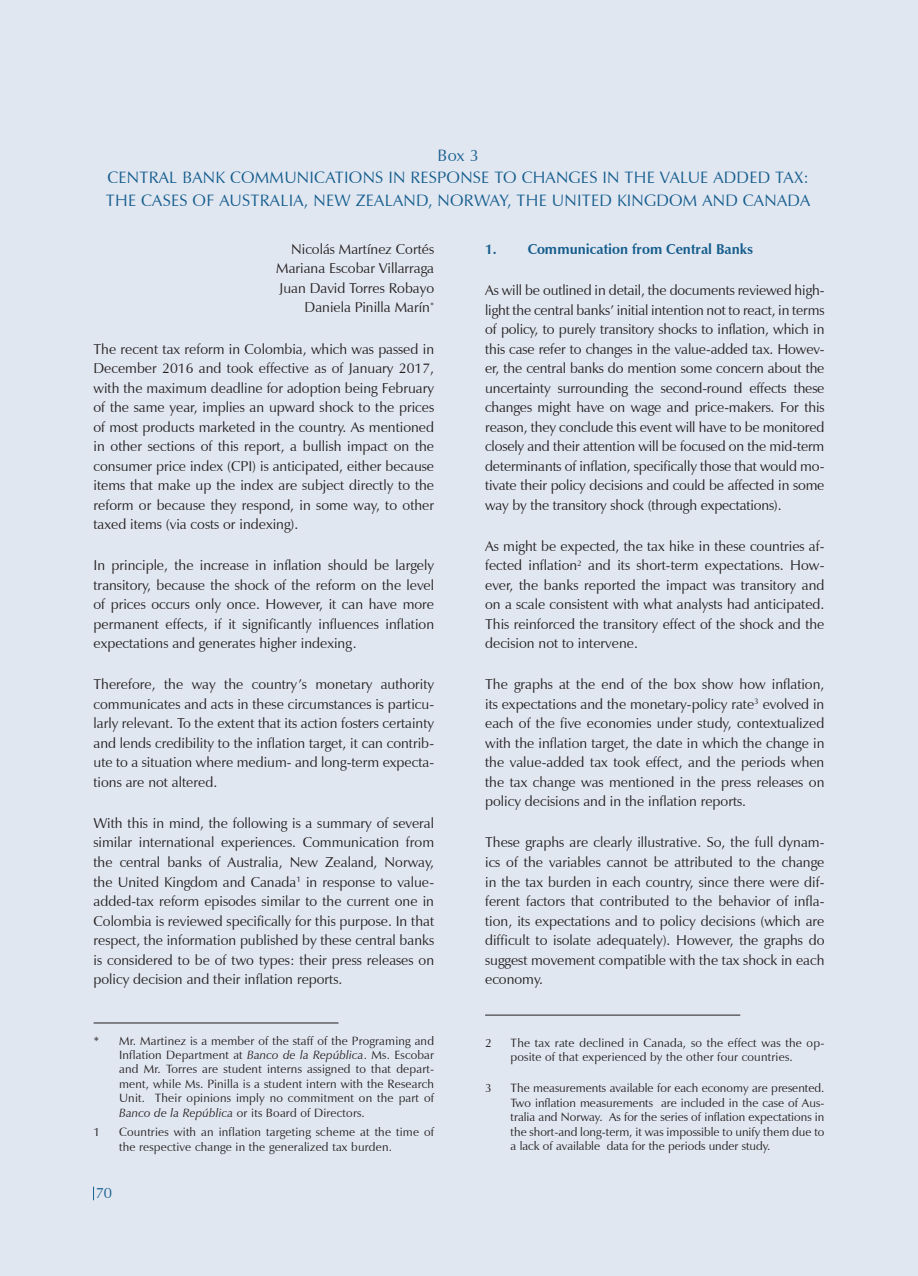
<style>
.page{position:relative;width:918px;height:1276px;background:#fff}
.page>*{position:absolute;margin:0;border:0;box-sizing:border-box;transform-origin:0 0}
.titulo_recuadro1{font:16.5px/22.5px "Zapf Humanist 601 BT";letter-spacing:.015em;color:#165e8e}
.t1{font:15px "Zapf Humanist 601 BT";color:#165e8e}
.recuadro1{font:14.25px/19.5px "Zapf Humanist 601 BT";color:#231f20;text-align:justify}
.recuadro1-2{font:700 14.25px "Zapf Humanist 601 BT";color:#165e8e}
.pie_de_pagina_Recuad{font:12px/14.4px "Zapf Humanist 601 BT";letter-spacing:.015em;color:#231f20}
.s1{font-style:italic}
</style>
<div class="page">
<div style="left:0;top:0;width:917px;height:1276px;background:#e1e7f1"></div>
<svg style="left:93px;top:1186px;width:1px;height:14px"></svg>
<hr style="left:485px;top:1014px;width:255px;height:1px;background:#231f20">
<hr style="left:94px;top:1022px;width:245px;height:1px;background:#231f20">
<p class="titulo_recuadro1" style="left:438px;top:144px;width:43px">Box 3</p>
<p class="titulo_recuadro1" style="left:106px;top:166px;width:706px">CENTRAL BANK COMMUNICATIONS IN RESPONSE TO CHANGES IN THE VALUE ADDED TAX:<br>THE CASES OF AUSTRALIA, NEW ZEALAND, NORWAY, THE UNITED KINGDOM AND CANADA</p>
<p class="recuadro1" style="left:276px;top:239px;width:159px;text-align:right">Nicolás Martínez Cortés<br>Mariana Escobar Villarraga<br>Juan David Torres Robayo<br>Daniela Pinilla Marín<sup>*</sup></p>
<p class="recuadro1" style="left:94px;top:339px;width:342px">The recent tax reform in Colombia, which was passed in December 2016 and took effective as of January 2017, with the maximum deadline for adoption being February of the same year, implies an upward shock to the prices of most products marketed in the country. As mentioned in other sections of this report, a bullish impact on the consumer price index (CPI) is anticipated, either because items that make up the index are subject directly to the reform or because they respond, in some way, to other taxed items (via costs or indexing).</p>
<p class="recuadro1" style="left:94px;top:555px;width:342px">In principle, the increase in inflation should be largely transitory, because the shock of the reform on the level of prices occurs only once. However, it can have more permanent effects, if it significantly influences inflation expectations and generates higher indexing.</p>
<p class="recuadro1" style="left:94px;top:674px;width:342px">Therefore, the way the country’s monetary authority communicates and acts in these circumstances is particu&shy;larly relevant. To the extent that its action fosters certainty and lends credibility to the inflation target, it can contrib&shy;ute to a situation where medium- and long-term expecta&shy;tions are not altered.</p>
<p class="recuadro1" style="left:94px;top:813px;width:342px">With this in mind, the following is a summary of several similar international experiences. Communication from the central banks of Australia, New Zealand, Norway, the United Kingdom and Canada<sup>1</sup> in response to value&shy;added-tax reform episodes similar to the current one in Colombia is reviewed specifically for this purpose. In that respect, the information published by these central banks is considered to be of two types: their press releases on policy decision and their inflation reports.</p>
<p class="pie_de_pagina_Recuad" style="left:119px;top:1033px;width:317px;text-align:justify;text-indent:-26px">* Mr. Martinez is a member of the staff of the Programing and Inflation Department at <span class="s1">Banco de la República</span>. Ms. Escobar and Mr. Torres are student interns assigned to that depart&shy;ment, while Ms. Pinilla is a student intern with the Research Unit. Their opinions imply no commitment on the part of <span class="s1">Banco de la República</span> or its Board of Directors.</p>
<p class="pie_de_pagina_Recuad" style="left:94px;top:1124px;width:8px">1</p>
<p class="pie_de_pagina_Recuad" style="left:119px;top:1124px;width:317px">Countries with an inflation targeting scheme at the time of the respective change in the generalized tax burden.</p>
<p class="t1" style="left:96px;top:1184px;width:18px">70</p>
<p class="recuadro1-2" style="left:485px;top:240px;width:270px">1. Communication from Central Banks</p>
<p class="recuadro1" style="left:485px;top:280px;width:341px">As will be outlined in detail, the documents reviewed high&shy;light the central banks’ initial intention not to react, in terms of policy, to purely transitory shocks to inflation, which in this case refer to changes in the value-added tax. Howev&shy;er, the central banks do mention some concern about the uncertainty surrounding the second-round effects these changes might have on wage and price-makers. For this reason, they conclude this event will have to be monitored closely and their attention will be focused on the mid-term determinants of inflation, specifically those that would mo&shy;tivate their policy decisions and could be affected in some way by the transitory shock (through expectations).</p>
<p class="recuadro1" style="left:485px;top:536px;width:341px">As might be expected, the tax hike in these countries af&shy;fected inflation<sup>2</sup> and its short-term expectations. How&shy;ever, the banks reported the impact was transitory and on a scale consistent with what analysts had anticipated.<br>This reinforced the transitory effect of the shock and the decision not to intervene.</p>
<p class="recuadro1" style="left:485px;top:674px;width:341px">The graphs at the end of the box show how inflation, its expectations and the monetary-policy rate<sup>3</sup> evolved in each of the five economies under study, contextualized with the inflation target, the date in which the change in the value-added tax took effect, and the periods when the tax change was mentioned in the press releases on policy decisions and in the inflation reports.</p>
<p class="recuadro1" style="left:485px;top:833px;width:341px">These graphs are clearly illustrative. So, the full dynam&shy;ics of the variables cannot be attributed to the change in the tax burden in each country, since there were dif&shy;ferent factors that contributed to the behavior of infla&shy;tion, its expectations and to policy decisions (which are difficult to isolate adequately). However, the graphs do suggest movement compatible with the tax shock in each economy.</p>
<p class="pie_de_pagina_Recuad" style="left:485px;top:1035px;width:8px">2</p>
<p class="pie_de_pagina_Recuad" style="left:511px;top:1035px;width:315px">The tax rate declined in Canada, so the effect was the op&shy;posite of that experienced by the other four countries.</p>
<p class="pie_de_pagina_Recuad" style="left:485px;top:1081px;width:8px">3</p>
<p class="pie_de_pagina_Recuad" style="left:511px;top:1081px;width:315px;text-align:justify">The measurements available for each economy are presented.<br>Two inflation measurements are included in the case of Aus&shy;tralia and Norway. As for the series of inflation expectations in the short-and long-term, it was impossible to unify them due to a lack of available data for the periods under study.</p>
</div>
